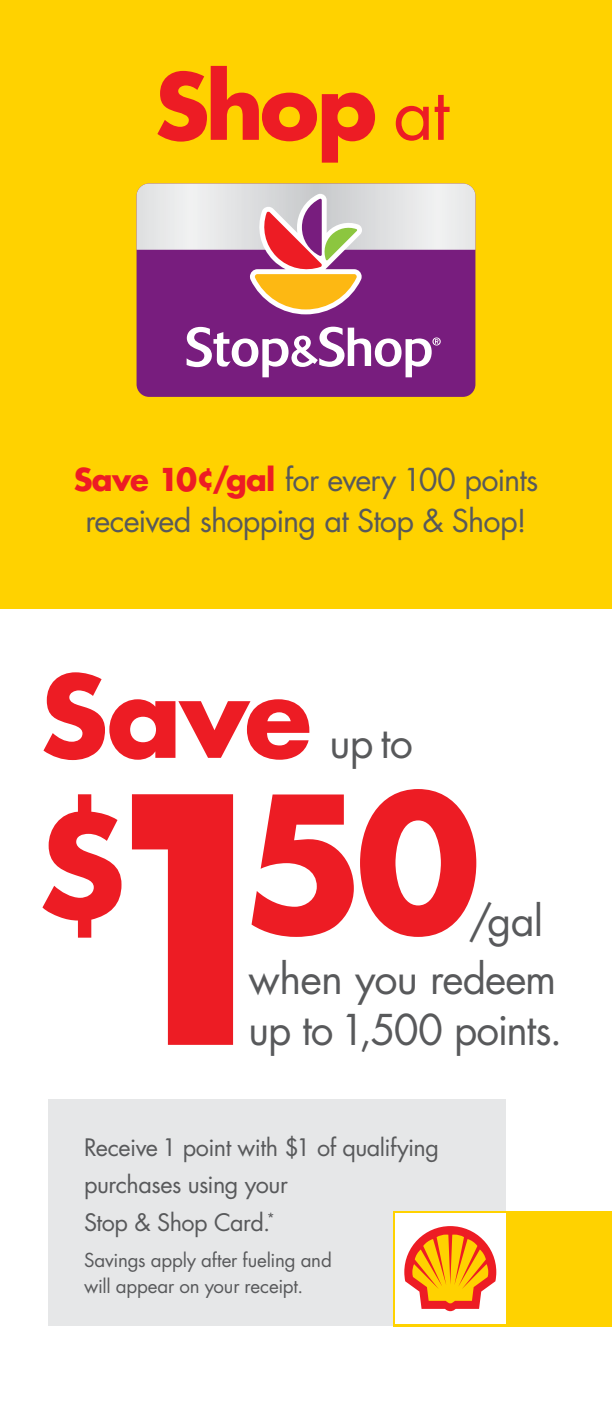
<style>
.page{position:relative;width:612px;height:1404px;background:#fff}
.page>*{position:absolute;margin:0;border:0;box-sizing:border-box;transform-origin:0 0}
.t1{font:700 181.6px "Futura Std";color:#ed1c24}
.t2{font:700 143.8px "Futura Std";color:#ed1c24}
.t3{font:700 110.6px "Futura Std";color:#ed1c24}
.t4{font:700 89px "Futura Std";color:#ed1c24}
.t5{font:41.4px/58.6px "Futura Std";letter-spacing:-.02em;color:#58595b}
.t6{font:30.6px/40.8px "Futura Std";letter-spacing:-.025em;color:#58595b;text-align:center}
.t7{font:23.4px/37.6px "Futura Std";letter-spacing:-.02em;color:#58595b}
.t8{font:18.8px/25.8px "Futura Std";letter-spacing:-.01em;color:#58595b}
.s1{font-weight:400;font-size:70.4px}
.s2{font-weight:700;color:#ed1c24}
.s3{font-size:332.4px}
</style>
<div class="page">
<div style="left:0;top:0;width:612px;height:609px;background:#ffd200"></div>
<div style="left:137px;top:184px;width:338px;height:213px;background:#781d7e;border-radius:13px"></div>
<svg style="left:137px;top:184px;width:338px;height:130px"></svg>
<svg style="left:187px;top:327px;width:254px;height:50px"></svg>
<div style="left:48px;top:1100px;width:458px;height:226px;background:#e6e7e8"></div>
<div style="left:393px;top:1211px;width:219px;height:115px;background:#ffd200"></div>
<div style="left:395px;top:1213px;width:111px;height:111px;background:#fff"></div>
<svg style="left:404px;top:1226px;width:93px;height:86px"></svg>
<h3 class="t4" style="left:155px;top:66px;width:296px">Shop <span class="s1">at</span></h3>
<h3 class="t6" style="left:74px;top:462px;width:466px"><span class="s2">Save 10¢/gal</span> for every 100 points received shopping at Stop &amp; Shop!</h3>
<h3 class="t3" style="left:40px;top:666px;width:273px">Save</h3>
<h3 class="t5" style="left:329px;top:716px;width:85px">up to</h3>
<h2 class="t2" style="left:33px;top:800px;width:100px">$</h2>
<h1 class="t1" style="left:78px;top:780px;width:404px"><span class="s3">1</span>50</h1>
<h3 class="t5" style="left:249px;top:894px;width:309px;text-indent:220px">/gal when you redeem</h3>
<h3 class="t5" style="left:249px;top:1004px;width:315px">up to 1,500 points.</h3>
<p class="t7" style="left:84px;top:1130px;width:357px">Receive 1 point with $1 of qualifying purchases using your<br>Stop &amp; Shop Card.<sup>*</sup></p>
<p class="t8" style="left:84px;top:1249px;width:249px">Savings apply after fueling and will appear on your receipt.</p>
</div>
